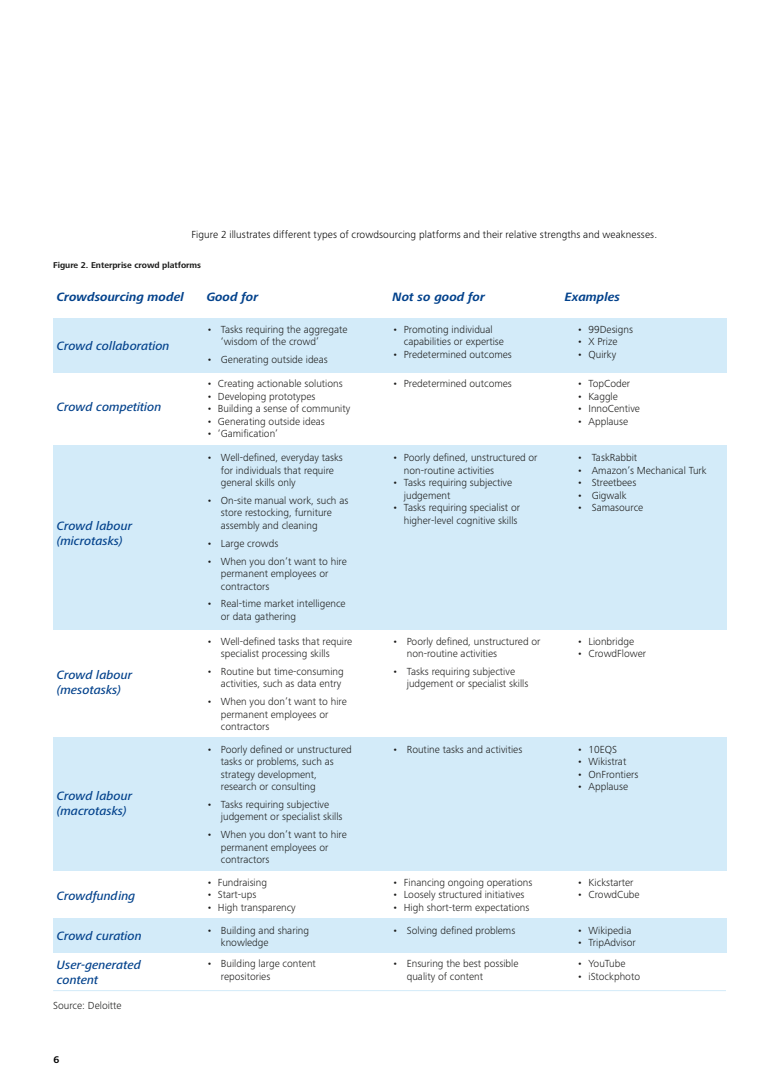
<style>
.page{position:relative;width:780px;height:1088px;background:#fff}
.page>*{position:absolute;margin:0;border:0;box-sizing:border-box;transform-origin:0 0}
.t1{font:italic 500 12.5px/15px "Frutiger Next Pro";color:#03428c}
.t2{font:italic 700 12.5px "Frutiger Next Pro";color:#03428c}
.t3{font:300 10.62px/12.5px "Frutiger Next Pro";color:#1c1c1b}
.t4{font:300 10.62px "Frutiger Next Pro";letter-spacing:.01em;color:#000}
.t5{font:700 10px "Frutiger Next Pro";color:#000}
.t6{font:700 8.75px "Frutiger Next Pro";color:#1c1c1b}
</style>
<div class="page">
<div style="left:53px;top:318px;width:673px;height:54px;background:#d3ebf9"></div>
<div style="left:53px;top:445px;width:673px;height:184px;background:#d3ebf9"></div>
<div style="left:53px;top:738px;width:673px;height:133px;background:#d3ebf9"></div>
<div style="left:53px;top:918px;width:673px;height:35px;background:#d3ebf9"></div>
<hr style="left:53px;top:990px;width:673px;height:1px;background:#d3ebf9">
<p class="t4" style="left:191px;top:228px;width:467px">Figure 2 illustrates different types of crowdsourcing platforms and their relative strengths and weaknesses.</p>
<p class="t6" style="left:53px;top:260px;width:149px">Figure 2. Enterprise crowd platforms</p>
<p class="t2" style="left:57px;top:290px;width:128px">Crowdsourcing model</p>
<p class="t1" style="left:57px;top:338px;width:114px">Crowd collaboration</p>
<p class="t2" style="left:207px;top:290px;width:53px">Good for</p>
<p class="t3" style="left:221px;top:323px;width:128px;text-indent:-14px">• Tasks requiring the aggregate ‘wisdom of the crowd’</p>
<p class="t3" style="left:207px;top:353px;width:123px">• Generating outside ideas</p>
<p class="t2" style="left:392px;top:290px;width:94px">Not so good for</p>
<p class="t2" style="left:564px;top:290px;width:57px">Examples</p>
<p class="t3" style="left:404px;top:323px;width:102px;text-indent:-11px">• Promoting individual capabilities or expertise</p>
<p class="t3" style="left:392px;top:348px;width:121px">• Predetermined outcomes</p>
<p class="t3" style="left:577px;top:323px;width:57px">• 99Designs</p>
<p class="t3" style="left:577px;top:335px;width:42px">• X Prize</p>
<p class="t3" style="left:577px;top:348px;width:41px">• Quirky</p>
<p class="t1" style="left:57px;top:400px;width:106px">Crowd competition</p>
<p class="t1" style="left:57px;top:518px;width:77px">Crowd labour (microtasks)</p>
<p class="t1" style="left:57px;top:667px;width:77px">Crowd labour (mesotasks)</p>
<p class="t1" style="left:57px;top:788px;width:77px">Crowd labour (macrotasks)</p>
<p class="t1" style="left:57px;top:888px;width:80px">Crowdfunding</p>
<p class="t1" style="left:57px;top:928px;width:86px">Crowd curation</p>
<p class="t1" style="left:57px;top:957px;width:86px">User-generated content</p>
<p class="t3" style="left:53px;top:999px;width:70px">Source: Deloitte</p>
<p class="t5" style="left:53px;top:1053px;width:7px">6</p>
<p class="t3" style="left:207px;top:378px;width:137px">• Creating actionable solutions</p>
<p class="t3" style="left:207px;top:390px;width:110px">• Developing prototypes</p>
<p class="t3" style="left:207px;top:403px;width:145px">• Building a sense of community</p>
<p class="t3" style="left:207px;top:415px;width:120px">• Generating outside ideas</p>
<p class="t3" style="left:207px;top:428px;width:73px">• ‘Gamification’</p>
<p class="t3" style="left:221px;top:451px;width:124px;text-indent:-14px">• Well-defined, everyday tasks for individuals that require general skills only</p>
<p class="t3" style="left:221px;top:494px;width:129px;text-indent:-14px">• On-site manual work, such as store restocking, furniture assembly and cleaning</p>
<p class="t3" style="left:207px;top:537px;width:73px">• Large crowds</p>
<p class="t3" style="left:221px;top:555px;width:127px;text-indent:-14px">• When you don’t want to hire permanent employees or contractors</p>
<p class="t3" style="left:221px;top:597px;width:126px;text-indent:-14px">• Real-time market intelligence or data gathering</p>
<p class="t3" style="left:221px;top:635px;width:133px;text-indent:-14px">• Well-defined tasks that require specialist processing skills</p>
<p class="t3" style="left:207px;top:665px;width:139px;text-align:right">• Routine but time-consuming activities, such as data entry</p>
<p class="t3" style="left:221px;top:695px;width:127px;text-indent:-14px">• When you don’t want to hire permanent employees or contractors</p>
<p class="t3" style="left:221px;top:743px;width:132px;text-indent:-14px">• Poorly defined or unstructured tasks or problems, such as strategy development, research or consulting</p>
<p class="t3" style="left:221px;top:798px;width:123px;text-indent:-14px">• Tasks requiring subjective judgement or specialist skills</p>
<p class="t3" style="left:221px;top:828px;width:127px;text-indent:-14px">• When you don’t want to hire permanent employees or contractors</p>
<p class="t3" style="left:207px;top:876px;width:62px">• Fundraising</p>
<p class="t3" style="left:207px;top:888px;width:51px">• Start-ups</p>
<p class="t3" style="left:207px;top:901px;width:91px">• High transparency</p>
<p class="t3" style="left:221px;top:924px;width:90px;text-indent:-14px">• Building and sharing knowledge</p>
<p class="t3" style="left:221px;top:957px;width:97px;text-indent:-14px">• Building large content repositories</p>
<p class="t3" style="left:392px;top:378px;width:121px">• Predetermined outcomes</p>
<p class="t3" style="left:577px;top:378px;width:54px">• TopCoder</p>
<p class="t3" style="left:577px;top:390px;width:42px">• Kaggle</p>
<p class="t3" style="left:577px;top:402px;width:64px">• InnoCentive</p>
<p class="t3" style="left:577px;top:415px;width:52px">• Applause</p>
<p class="t3" style="left:404px;top:451px;width:135px;text-indent:-11px">• Poorly defined, unstructured or non-routine activities</p>
<p class="t3" style="left:404px;top:476px;width:110px;text-indent:-11px">• Tasks requiring subjective judgement</p>
<p class="t3" style="left:392px;top:501px;width:129px;text-align:right">• Tasks requiring specialist or higher-level cognitive skills</p>
<p class="t3" style="left:577px;top:451px;width:61px">• TaskRabbit</p>
<p class="t3" style="left:577px;top:464px;width:131px">• Amazon’s Mechanical Turk</p>
<p class="t3" style="left:577px;top:476px;width:61px">• Streetbees</p>
<p class="t3" style="left:577px;top:489px;width:51px">• Gigwalk</p>
<p class="t3" style="left:577px;top:501px;width:68px">• Samasource</p>
<p class="t3" style="left:407px;top:635px;width:135px;text-indent:-14px">• Poorly defined, unstructured or non-routine activities</p>
<p class="t3" style="left:407px;top:665px;width:123px;text-indent:-14px">• Tasks requiring subjective judgement or specialist skills</p>
<p class="t3" style="left:392px;top:743px;width:131px">• Routine tasks and activities</p>
<p class="t3" style="left:392px;top:876px;width:141px">• Financing ongoing operations</p>
<p class="t3" style="left:392px;top:888px;width:133px">• Loosely structured initiatives</p>
<p class="t3" style="left:392px;top:901px;width:138px">• High short-term expectations</p>
<p class="t3" style="left:392px;top:924px;width:124px">• Solving defined problems</p>
<p class="t3" style="left:407px;top:957px;width:113px;text-indent:-14px">• Ensuring the best possible quality of content</p>
<p class="t3" style="left:577px;top:635px;width:58px">• Lionbridge</p>
<p class="t3" style="left:577px;top:647px;width:70px">• CrowdFlower</p>
<p class="t3" style="left:577px;top:743px;width:41px">• 10EQS</p>
<p class="t3" style="left:577px;top:755px;width:51px">• Wikistrat</p>
<p class="t3" style="left:577px;top:768px;width:63px">• OnFrontiers</p>
<p class="t3" style="left:577px;top:780px;width:52px">• Applause</p>
<p class="t3" style="left:577px;top:876px;width:58px">• Kickstarter</p>
<p class="t3" style="left:577px;top:888px;width:64px">• CrowdCube</p>
<p class="t3" style="left:577px;top:924px;width:56px">• Wikipedia</p>
<p class="t3" style="left:577px;top:936px;width:60px">• TripAdvisor</p>
<p class="t3" style="left:577px;top:957px;width:50px">• YouTube</p>
<p class="t3" style="left:577px;top:970px;width:64px">• iStockphoto</p>
</div>
